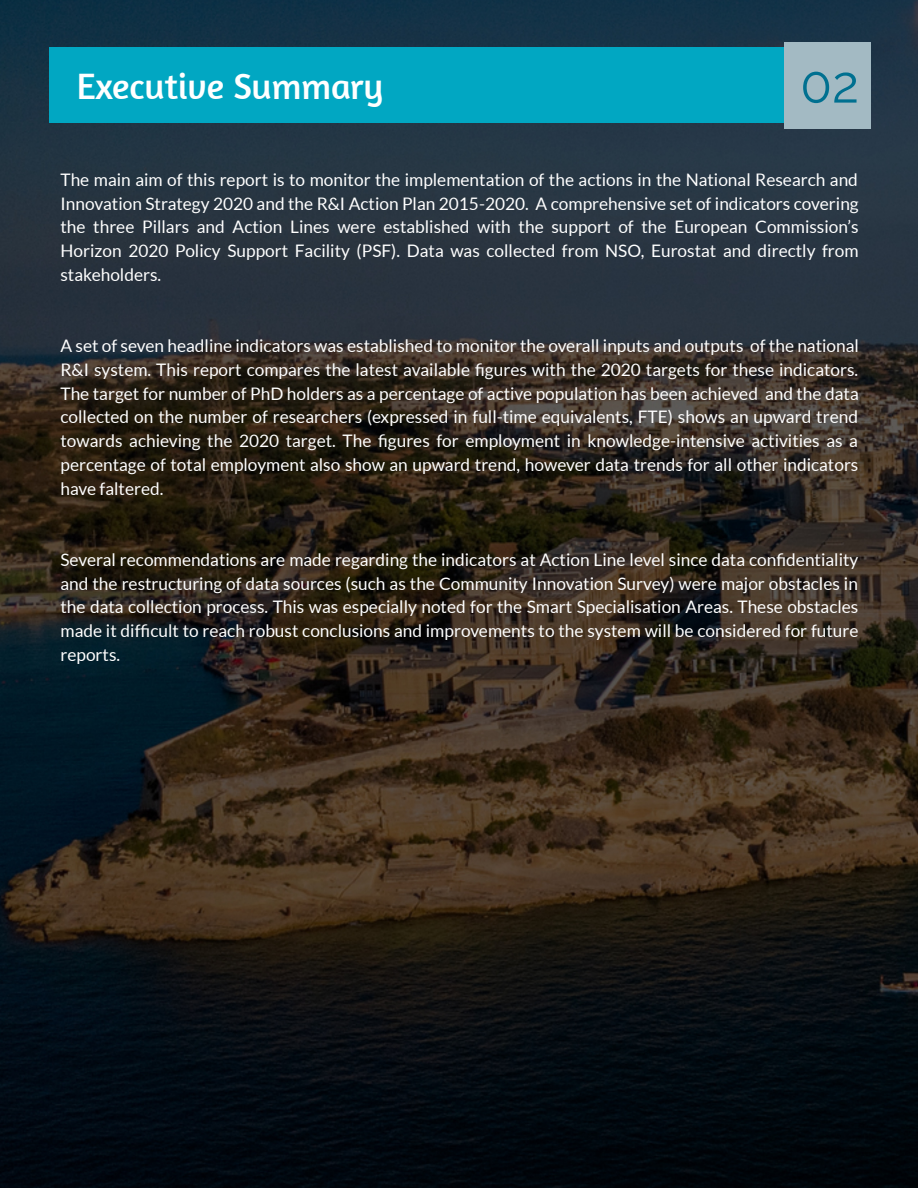
<style>
.page{position:relative;width:918px;height:1188px;background:#fff}
.page>*{position:absolute;margin:0;border:0;box-sizing:border-box;transform-origin:0 0}
.t1{font:51.9px "Raleway";color:#007090}
.t2{font:36.75px "Amaranth";color:#fff}
.t3{font:17.25px/23.7px "Lato";color:#fff;text-align:justify}
</style>
<div class="page">
<img style="left:0;top:0;width:918px;height:1188px">
<div style="left:49px;top:48px;width:820px;height:75px;background:#01a7c2"></div>
<div style="left:784px;top:42px;width:86px;height:87px;background:#a3bac3"></div>
<h2 class="t2" style="left:77px;top:65px;width:308px">Executive Summary</h2>
<h1 class="t1" style="left:800px;top:55px;width:60px">02</h1>
<p class="t3" style="left:60px;top:168px;width:800px">The main aim of this report is to monitor the implementation of the actions in the National Research and Innovation Strategy 2020 and the R&amp;I Action Plan 2015-2020. A comprehensive set of indicators covering the three Pillars and Action Lines were established with the support of the European Commission’s Horizon 2020 Policy Support Facility (PSF). Data was collected from NSO, Eurostat and directly from stakeholders.</p>
<p class="t3" style="left:60px;top:334px;width:800px">A set of seven headline indicators was established to monitor the overall inputs and outputs of the national R&amp;I system. This report compares the latest available figures with the 2020 targets for these indicators.<br>The target for number of PhD holders as a percentage of active population has been achieved and the data collected on the number of researchers (expressed in full-time equivalents, FTE) shows an upward trend towards achieving the 2020 target. The figures for employment in knowledge-intensive activities as a percentage of total employment also show an upward trend, however data trends for all other indicators have faltered.</p>
<p class="t3" style="left:60px;top:548px;width:800px">Several recommendations are made regarding the indicators at Action Line level since data confidentiality and the restructuring of data sources (such as the Community Innovation Survey) were major obstacles in the data collection process. This was especially noted for the Smart Specialisation Areas. These obstacles made it difficult to reach robust conclusions and improvements to the system will be considered for future reports.</p>
</div>
